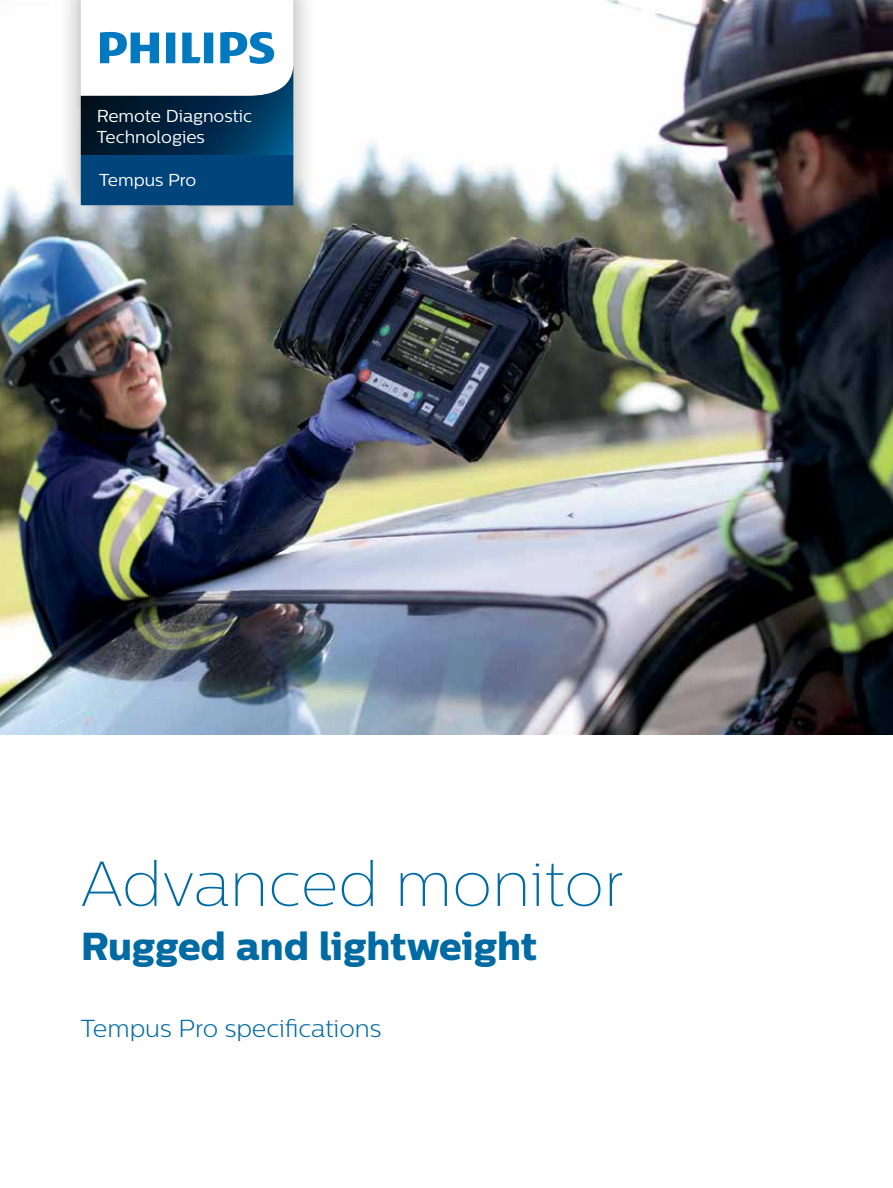
<style>
.page{position:relative;width:893px;height:1188px;background:#fff}
.page>*{position:absolute;margin:0;border:0;box-sizing:border-box;transform-origin:0 0}
.t1{font:100 63px "Centrale Sans";color:#006ba3}
.t2{font:39px "Centrale Sans X Bold";color:#006ba3}
.t3{font:300 24.6px "Centrale Sans";color:#006ba3}
.t4{font:17.25px/20.7px "Centrale Sans";color:#fff}
</style>
<div class="page">
<img style="left:0;top:0;width:893px;height:734px">
<div style="left:57px;top:0;width:260px;height:229px;background:#000;opacity:.35"></div>
<svg style="left:81px;top:0;width:212px;height:205px"></svg>
<p class="t4" style="left:97px;top:105px;width:157px">Remote Diagnostic<br>Technologies</p>
<p class="t4" style="left:99px;top:169px;width:99px">Tempus Pro</p>
<h1 class="t1" style="left:81px;top:849px;width:545px">Advanced monitor</h1>
<h2 class="t2" style="left:81px;top:922px;width:458px">Rugged and lightweight</h2>
<h3 class="t3" style="left:81px;top:1015px;width:302px">Tempus Pro specifications</h3>
</div>
